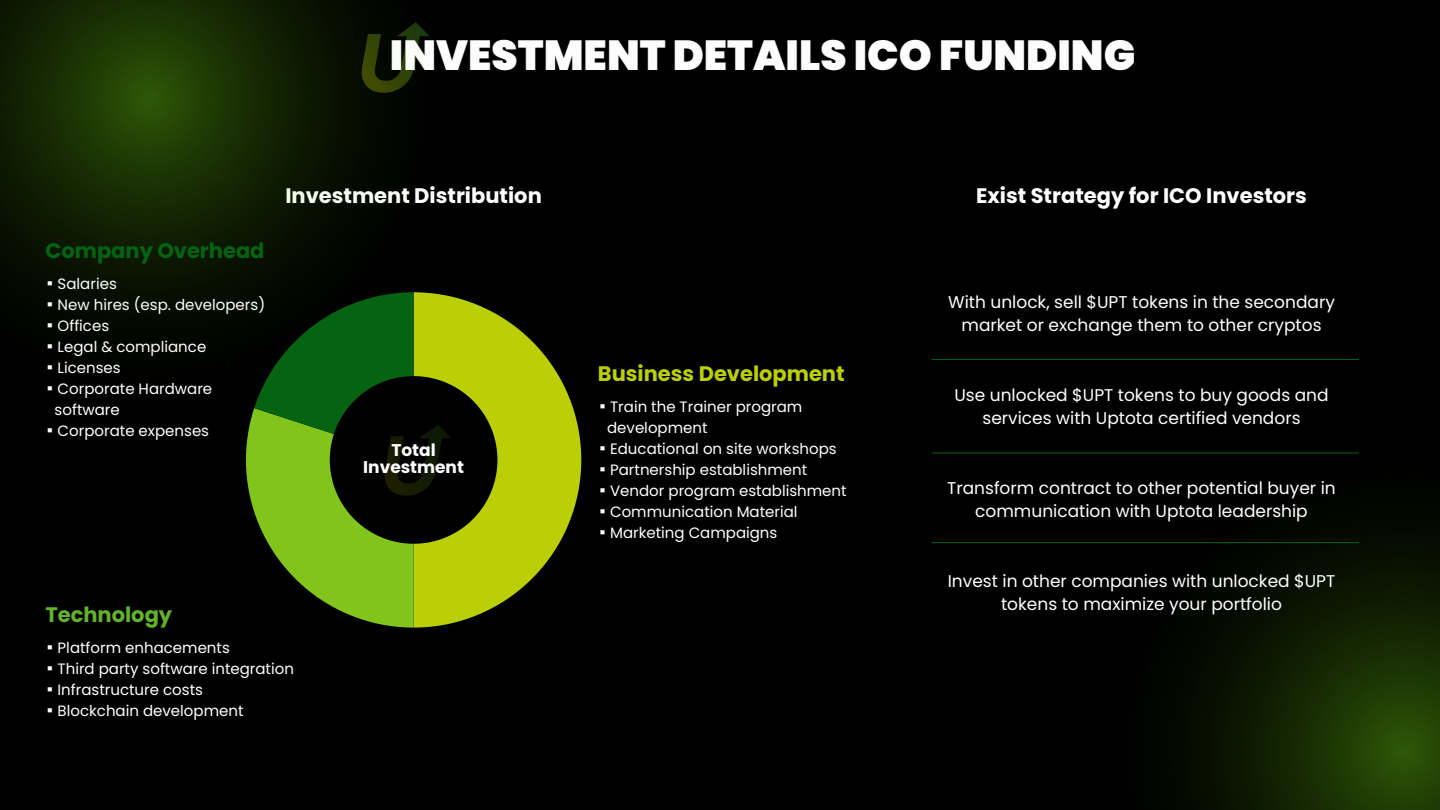
<style>
.page{position:relative;width:1440px;height:810px;background:#000}
.page>*{position:absolute;margin:0;border:0;box-sizing:border-box;transform-origin:0 0}
.t1{font:900 42px "Poppins";color:#fefdfe}
.t2{font:700 21px "Poppins";color:#fff}
.t3{font:700 21px "Poppins";color:#bacf05}
.t4{font:700 21px "Poppins";color:#056311}
.t5{font:700 21px "Poppins";color:#63b32a}
.t6{font:17px/23.2px "Poppins";color:#fff;text-align:center}
.t7{font:700 17px/17.2px "Poppins";color:#fff;text-align:center}
.t8{font:15px "Poppins";color:#fff}
.s1{font-family:"Noto Sans CJ Ksc"}
</style>
<div class="page">
<img style="left:0;top:0;width:429px;height:318px">
<img style="left:1079px;top:452px;width:361px;height:358px">
<svg style="left:414px;top:292px;width:167px;height:336px;fill:#bacf05"></svg>
<svg style="left:246px;top:292px;width:168px;height:336px"></svg>
<img style="left:372px;top:419px;width:83px;height:82px">
<hr style="left:931px;top:359px;width:428px;height:1px;background:#056311">
<hr style="left:931px;top:453px;width:428px;height:1px;background:#056311">
<hr style="left:931px;top:542px;width:428px;height:1px;background:#056311">
<h1 class="t1" style="left:390px;top:26px;width:747px">INVESTMENT DETAILS ICO FUNDING</h1>
<p class="t4" style="left:45px;top:236px;width:221px">Company Overhead</p>
<p class="t8" style="left:43px;top:273px;width:76px"><span class="s1">▪</span>Salaries</p>
<p class="t8" style="left:43px;top:294px;width:224px"><span class="s1">▪</span>New hires (esp. developers)</p>
<p class="t8" style="left:43px;top:315px;width:68px"><span class="s1">▪</span>Offices</p>
<h3 class="t8" style="left:43px;top:336px;width:165px"><span class="s1">▪</span>Legal &amp; compliance</h3>
<h4 class="t8" style="left:43px;top:357px;width:80px"><span class="s1">▪</span>Licenses</h4>
<h4 class="t8" style="left:43px;top:378px;width:171px"><span class="s1">▪</span>Corporate Hardware</h4>
<h4 class="t8" style="left:55px;top:399px;width:67px">software</h4>
<h4 class="t8" style="left:43px;top:420px;width:168px"><span class="s1">▪</span>Corporate expenses</h4>
<p class="t2" style="left:285px;top:181px;width:258px">Investment Distribution</p>
<p class="t2" style="left:976px;top:181px;width:332px">Exist Strategy for ICO Investors</p>
<p class="t7" style="left:363px;top:441px;width:102px">Total<br>Investment</p>
<h2 class="t3" style="left:598px;top:359px;width:248px">Business Development</h2>
<h2 class="t8" style="left:595px;top:396px;width:209px"><span class="s1">▪</span>Train the Trainer program</h2>
<h2 class="t8" style="left:607px;top:417px;width:102px">development</h2>
<p class="t8" style="left:595px;top:438px;width:243px"><span class="s1">▪</span>Educational on site workshops</p>
<p class="t8" style="left:595px;top:459px;width:214px"><span class="s1">▪</span>Partnership establishment</p>
<p class="t8" style="left:595px;top:480px;width:253px"><span class="s1">▪</span>Vendor program establishment</p>
<p class="t8" style="left:595px;top:501px;width:204px"><span class="s1">▪</span>Communication Material</p>
<p class="t8" style="left:595px;top:522px;width:184px"><span class="s1">▪</span>Marketing Campaigns</p>
<p class="t6" style="left:948px;top:290px;width:388px">With unlock, sell $UPT tokens in the secondary market or exchange them to other cryptos</p>
<p class="t6" style="left:954px;top:383px;width:376px">Use unlocked $UPT tokens to buy goods and services with Uptota certified vendors</p>
<p class="t6" style="left:947px;top:476px;width:390px">Transform contract to other potential buyer in communication with Uptota leadership</p>
<h2 class="t5" style="left:45px;top:600px;width:128px">Technology</h2>
<p class="t8" style="left:43px;top:638px;width:189px"><span class="s1">▪</span>Platform enhacements</p>
<p class="t8" style="left:43px;top:659px;width:253px"><span class="s1">▪</span>Third party software integration</p>
<p class="t8" style="left:43px;top:680px;width:162px"><span class="s1">▪</span>Infrastructure costs</p>
<p class="t8" style="left:43px;top:701px;width:202px"><span class="s1">▪</span>Blockchain development</p>
<h2 class="t6" style="left:948px;top:569px;width:389px">Invest in other companies with unlocked $UPT tokens to maximize your portfolio</h2>
</div>
